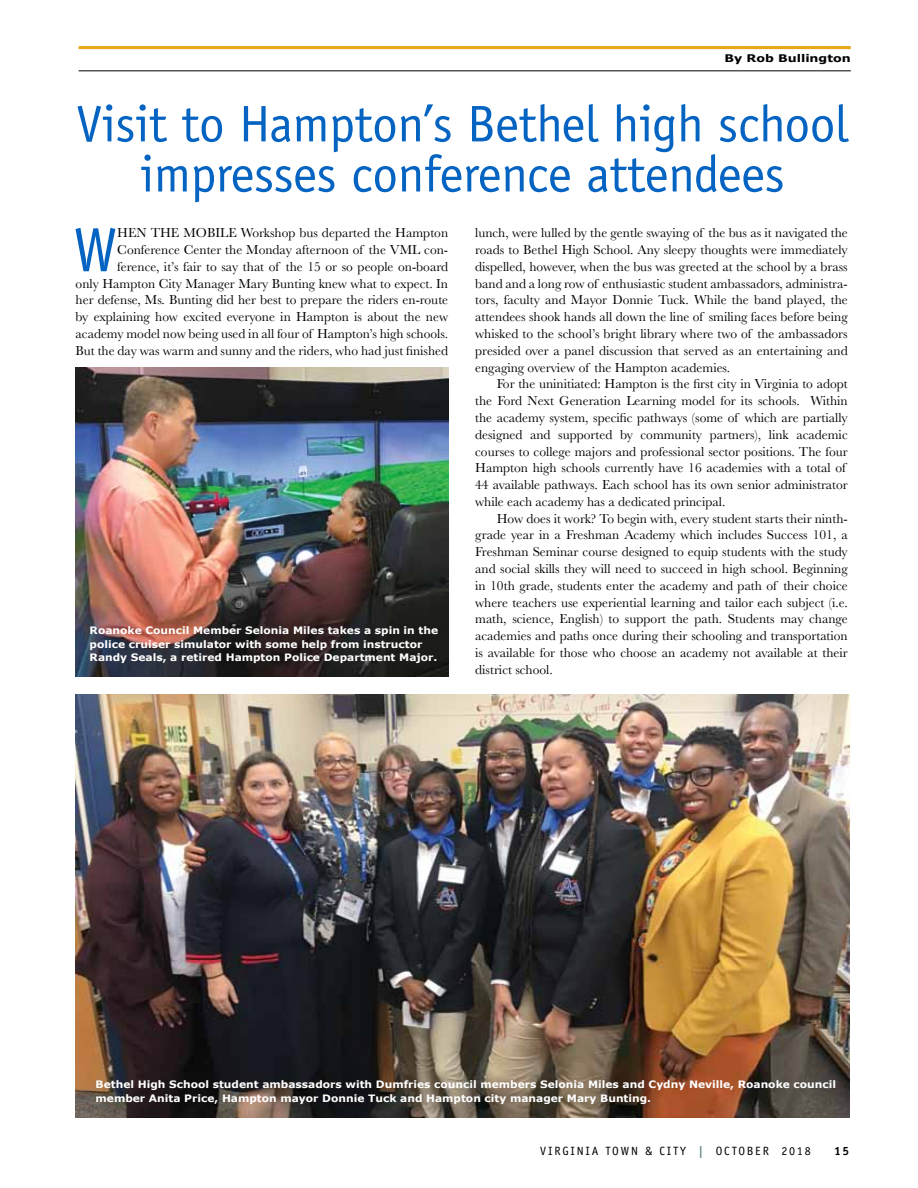
<style>
.page{position:relative;width:918px;height:1188px;background:#fff}
.page>*{position:absolute;margin:0;border:0;box-sizing:border-box;transform-origin:0 0}
.t1{font:62.1px "Officina Sans";color:#0563c1}
.t2{font:51.6px/50.1px "Officina Sans";letter-spacing:-.01em;color:#0563c1;text-align:center}
.t3{font:13.5px/16.8px "Baskerville";color:#000;text-align:justify}
.t4{font:12px "Officina Sans";letter-spacing:.15em;color:#000}
.t5{font:700 12px "Officina Sans";color:#000}
.t6{font:700 10.5px "Verdana";color:#000;scale:1.2 1}
.t7{font:700 10.2px/13.5px "Verdana";color:#fff;scale:1.05 1}
.s1{font-weight:700;color:#597b7c}
</style>
<div class="page">
<hr style="left:79px;top:71px;width:772px;height:1px;background:#000">
<hr style="left:79px;top:46px;width:772px;height:3px;background:#e7a614">
<img style="left:76px;top:694px;width:773px;height:424px">
<img style="left:76px;top:367px;width:372px;height:309px">
<p class="t6" style="left:724px;top:52px;width:107px">By Rob Bullington</p>
<h2 class="t2" style="left:76px;top:99px;width:773px">Visit to Hampton’s Bethel high school impresses conference attendees</h2>
<h1 class="t1" style="left:74px;top:214px;width:41px">W</h1>
<p class="t3" style="left:76px;top:225px;width:374px;text-align:right">hen the Mobile Workshop bus departed the Hampton Conference Center the Monday afternoon of the VML con&shy;ference, it’s fair to say that of the 15 or so people on-board<br>only Hampton City Manager Mary Bunting knew what to expect. In her defense, Ms. Bunting did her best to prepare the riders en-route by explaining how excited everyone in Hampton is about the new academy model now being used in all four of Hampton’s high schools.<br>But the day was warm and sunny and the riders, who had just finished</p>
<p class="t3" style="left:475px;top:225px;width:374px">lunch, were lulled by the gentle swaying of the bus as it navigated the roads to Bethel High School. Any sleepy thoughts were immediately dispelled, however, when the bus was greeted at the school by a brass band and a long row of enthusiastic student ambassadors, administra&shy;tors, faculty and Mayor Donnie Tuck. While the band played, the attendees shook hands all down the line of smiling faces before being whisked to the school’s bright library where two of the ambassadors presided over a panel discussion that served as an entertaining and engaging overview of the Hampton academies.</p>
<p class="t3" style="left:475px;top:376px;width:374px;text-indent:22px">For the uninitiated: Hampton is the first city in Virginia to adopt the Ford Next Generation Learning model for its schools. Within the academy system, specific pathways (some of which are partially designed and supported by community partners), link academic courses to college majors and professional sector positions. The four Hampton high schools currently have 16 academies with a total of 44 available pathways. Each school has its own senior administrator while each academy has a dedicated principal.</p>
<p class="t3" style="left:475px;top:510px;width:374px;text-indent:22px">How does it work? To begin with, every student starts their ninth&shy;grade year in a Freshman Academy which includes Success 101, a Freshman Seminar course designed to equip students with the study and social skills they will need to succeed in high school. Beginning in 10th grade, students enter the academy and path of their choice where teachers use experiential learning and tailor each subject (i.e. math, science, English) to support the path. Students may change academies and paths once during their schooling and transportation is available for those who choose an academy not available at their district school.</p>
<p class="t7" style="left:90px;top:623px;width:333px">Roanoke Council Member Selonia Miles takes a spin in the police cruiser simulator with some help from instructor<br>Randy Seals, a retired Hampton Police Department Major.</p>
<p class="t7" style="left:96px;top:1078px;width:707px">Bethel High School student ambassadors with Dumfries council members Selonia Miles and Cydny Neville, Roanoke council member Anita Price, Hampton mayor Donnie Tuck and Hampton city manager Mary Bunting.</p>
<p class="t4" style="left:540px;top:1144px;width:272px">Virgin ia To wn &amp; City <span class="s1">|</span> october 2018</p>
<p class="t5" style="left:834px;top:1144px;width:17px">15</p>
</div>
